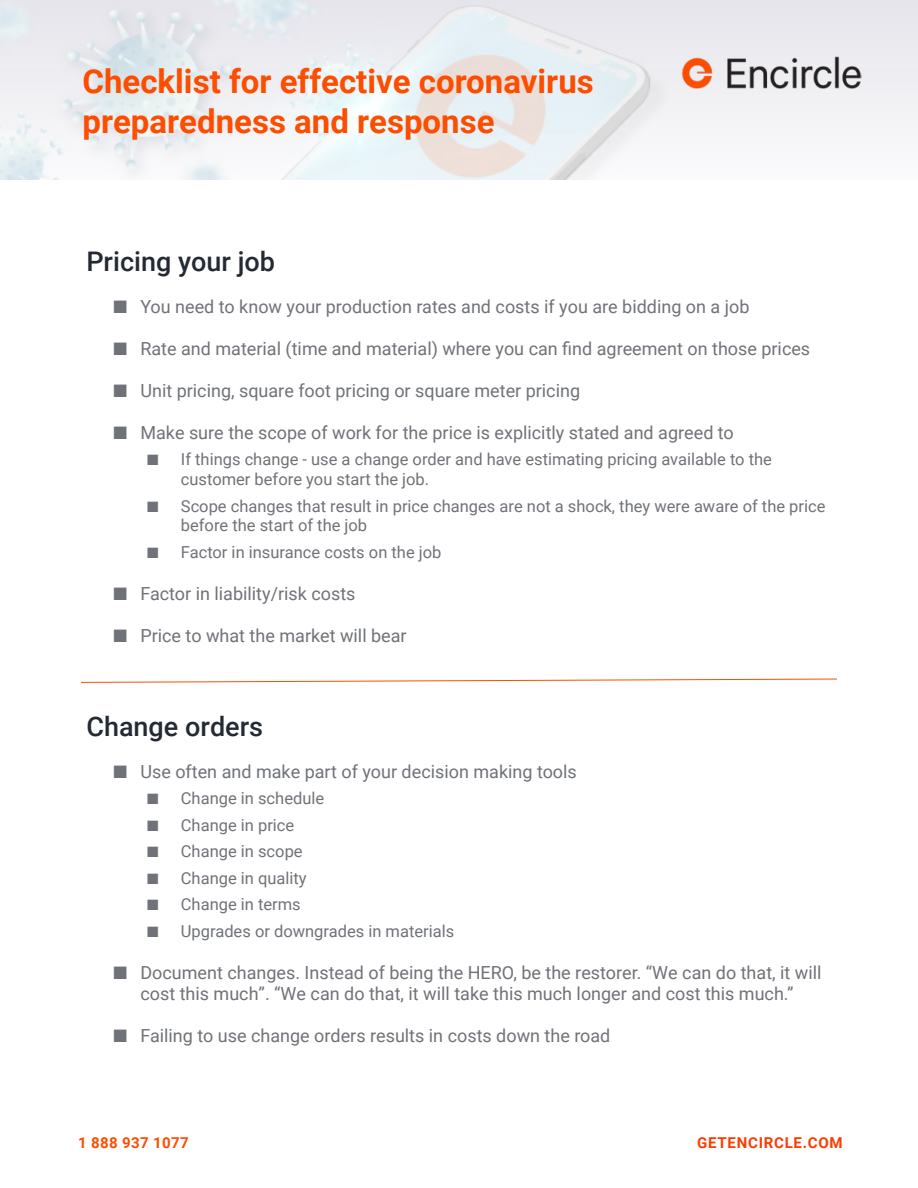
<style>
.page{position:relative;width:918px;height:1188px;background:#fff}
.page>*{position:absolute;margin:0;border:0;box-sizing:border-box;transform-origin:0 0}
.t1{font:700 33px/39.6px "Roboto";color:#fc4d00}
.t2{font:500 27px "Roboto";color:#242a34}
.t3{font:18px/21.6px "Roboto";color:#6f7278;text-align:center}
.t4{font:16.5px/19.8px "Roboto";color:#6f7278}
.t5{font:700 15px "Roboto";letter-spacing:.05em;color:#fc3d00}
.t6{font:700 15px "Roboto";letter-spacing:.025em;color:#fc4d00}
</style>
<div class="page">
<img style="left:0;top:0;width:918px;height:180px">
<img style="left:681px;top:56px;width:180px;height:32px">
<svg style="left:81px;top:678px;width:756px;height:5px"></svg>
<h1 class="t1" style="left:82px;top:60px;width:513px">Checklist for effective coronavirus preparedness and response</h1>
<h2 class="t2" style="left:86px;top:243px;width:190px">Pricing your job</h2>
<p class="t3" style="left:113px;top:295px;width:638px">■ You need to know your production rates and costs if you are bidding on a job</p>
<p class="t3" style="left:113px;top:337px;width:698px">■ Rate and material (time and material) where you can find agreement on those prices</p>
<p class="t3" style="left:113px;top:379px;width:468px">■ Unit pricing, square foot pricing or square meter pricing</p>
<p class="t3" style="left:113px;top:421px;width:622px">■ Make sure the scope of work for the price is explicitly stated and agreed to</p>
<p class="t4" style="left:181px;top:449px;width:593px;text-indent:-34px">■ If things change - use a change order and have estimating pricing available to the customer before you start the job.</p>
<p class="t4" style="left:181px;top:495px;width:646px;text-indent:-34px">■ Scope changes that result in price changes are not a shock, they were aware of the price before the start of the job</p>
<p class="t4" style="left:147px;top:542px;width:296px">■ Factor in insurance costs on the job</p>
<p class="t3" style="left:113px;top:582px;width:244px">■ Factor in liability/risk costs</p>
<p class="t3" style="left:113px;top:624px;width:295px">■ Price to what the market will bear</p>
<h2 class="t2" style="left:86px;top:707px;width:178px">Change orders</h2>
<p class="t3" style="left:113px;top:760px;width:465px">■ Use often and make part of your decision making tools</p>
<p class="t4" style="left:147px;top:788px;width:179px">■ Change in schedule</p>
<p class="t4" style="left:147px;top:814px;width:149px">■ Change in price</p>
<p class="t4" style="left:147px;top:841px;width:157px">■ Change in scope</p>
<p class="t4" style="left:147px;top:867px;width:161px">■ Change in quality</p>
<p class="t4" style="left:147px;top:894px;width:155px">■ Change in terms</p>
<p class="t4" style="left:147px;top:921px;width:309px">■ Upgrades or downgrades in materials</p>
<p class="t3" style="left:113px;top:961px;width:710px">■ Document changes. Instead of being the HERO, be the restorer. “We can do that, it will cost this much”. “We can do that, it will take this much longer and cost this much.”</p>
<p class="t3" style="left:113px;top:1024px;width:499px">■ Failing to use change orders results in costs down the road</p>
<p class="t6" style="left:78px;top:1132px;width:112px">1 888 937 1077</p>
<p class="t5" style="left:697px;top:1132px;width:147px">GETENCIRCLE.COM</p>
</div>
